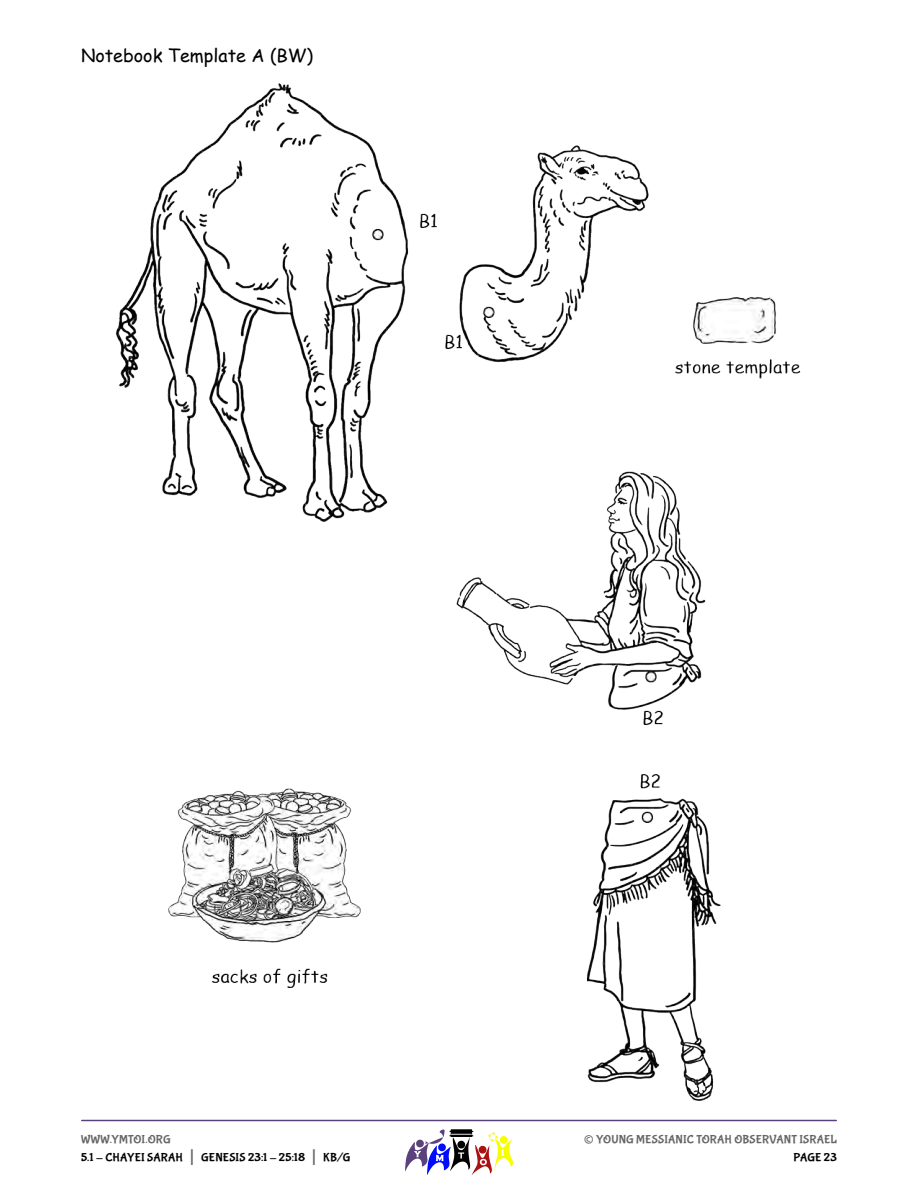
<style>
.page{position:relative;width:918px;height:1188px;background:#fff}
.page>*{position:absolute;margin:0;border:0;box-sizing:border-box;transform-origin:0 0}
.t1{font:27px "Bubblegum Sans";color:#666}
.Body_Text{font:18px "Comic Sans MS";color:#000}
.t2{font:12px/18px "Bubblegum Sans";letter-spacing:.01em;color:#000}
.t3{font:12px "Bubblegum Sans";letter-spacing:.01em;color:#666}
.s1{color:#666}
.s2{font-size:21px;color:#666}
</style>
<div class="page">
<hr style="left:82px;top:1120px;width:754px;height:1px;background:#59417c">
<svg style="left:405px;top:1129px;width:108px;height:46px"></svg>
<img style="left:115px;top:83px;width:686px;height:1018px">
<p class="Body_Text" style="left:81px;top:42px;width:234px">Notebook Template A (BW)</p>
<p class="t2" style="left:81px;top:1131px;width:271px"><span class="s1">WWW.YMTOI.ORG<br></span>5.1 - CHAYEI SARAH <span class="s2">|</span> GENESIS 23:1 - 25:18 <span class="s2">|</span> KB/G</p>
<h1 class="t1" style="left:584px;top:1124px;width:12px">©</h1>
<p class="t3" style="left:596px;top:1133px;width:242px">YOUNG MESSIANIC TORAH OBSERVANT ISRAEL</p>
<p class="t2" style="left:794px;top:1149px;width:45px">PAGE 23</p>
</div>
